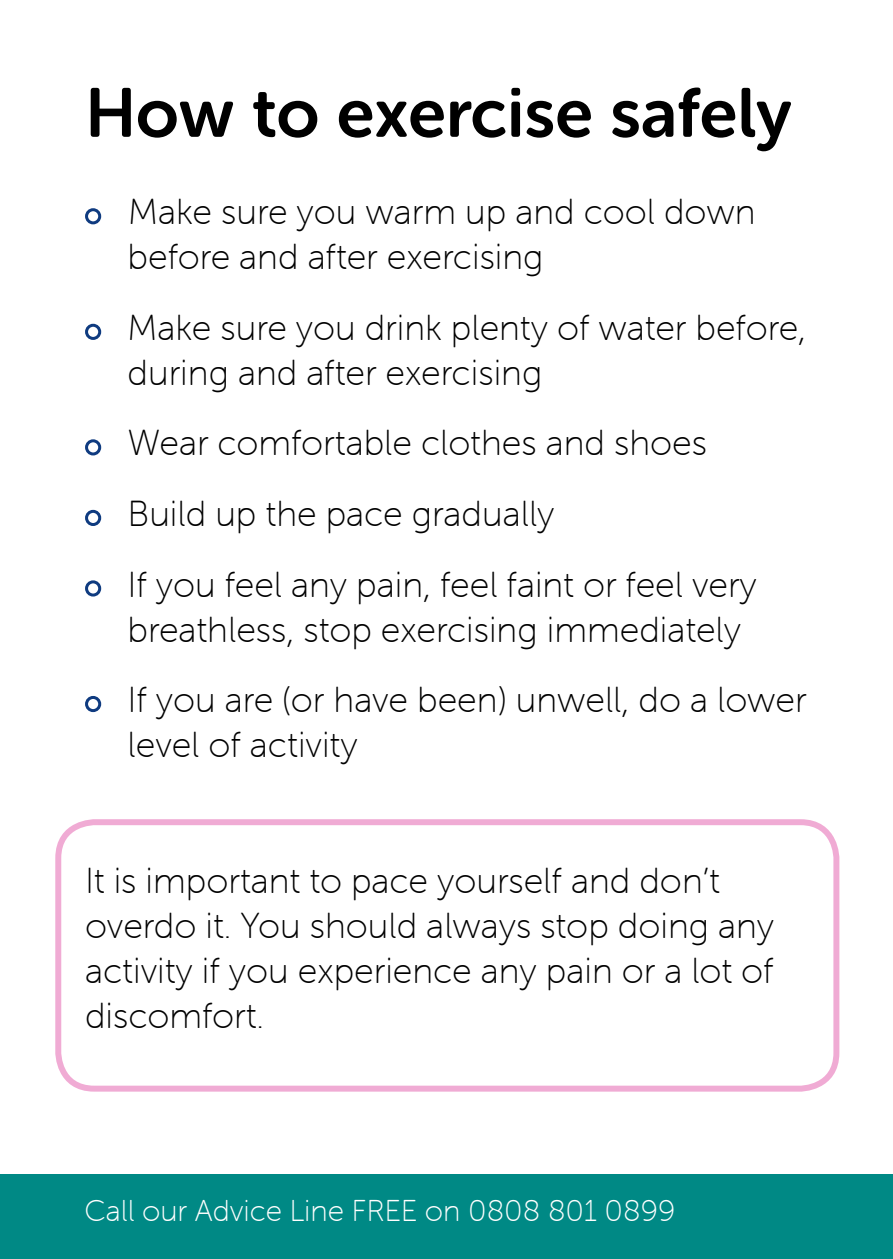
<style>
.page{position:relative;width:893px;height:1259px;background:#fff}
.page>*{position:absolute;margin:0;border:0;box-sizing:border-box;transform-origin:0 0}
.t1{font:69px "Museo Sans Rounded 700";letter-spacing:-.005em;color:#000}
.t2{font:36px/45px "Museo Sans Rounded 100";color:#000}
.t3{font:30px "Museo Sans Rounded 100";color:#fff}
</style>
<div class="page">
<div style="left:0;top:1174px;width:893px;height:85px;background:#008985"></div>
<div style="left:85px;top:208px;width:16px;height:16px;border:3px solid #0f3b80;border-radius:50%"></div>
<div style="left:85px;top:324px;width:16px;height:16px;border:3px solid #0f3b80;border-radius:50%"></div>
<div style="left:85px;top:439px;width:16px;height:16px;border:3px solid #0f3b80;border-radius:50%"></div>
<div style="left:85px;top:510px;width:16px;height:16px;border:3px solid #0f3b80;border-radius:50%"></div>
<div style="left:85px;top:580px;width:16px;height:16px;border:3px solid #0f3b80;border-radius:50%"></div>
<div style="left:85px;top:696px;width:16px;height:16px;border:3px solid #0f3b80;border-radius:50%"></div>
<div style="left:55px;top:819px;width:784px;height:272px;border:6px solid #d4007f;border-radius:36px"></div>
<h1 class="t1" style="left:85px;top:75px;width:708px">How to exercise safely</h1>
<p class="t2" style="left:128px;top:190px;width:630px">Make sure you warm up and cool down before and after exercising</p>
<p class="t2" style="left:128px;top:305px;width:680px">Make sure you drink plenty of water before, during and after exercising</p>
<p class="t2" style="left:128px;top:408px;width:631px;line-height:70.5px">Wear comfortable clothes and shoes<br>Build up the pace gradually<br>If you feel any pain, feel faint or feel very</p>
<p class="t2" style="left:128px;top:594px;width:681px;line-height:70.5px">breathless, stop exercising immediately<br>If you are (or have been) unwell, do a lower</p>
<p class="t2" style="left:128px;top:722px;width:232px">level of activity</p>
<p class="t2" style="left:85px;top:858px;width:691px">It is important to pace yourself and don’t overdo it. You should always stop doing any activity if you experience any pain or a lot of discomfort.</p>
<p class="t3" style="left:84px;top:1195px;width:592px">Call our Advice Line FREE on 0808 801 0899</p>
<p class="t3" style="left:76px;top:1199px;width:514px">Call our Advice Line FREE on 0808 801</p>
</div>
